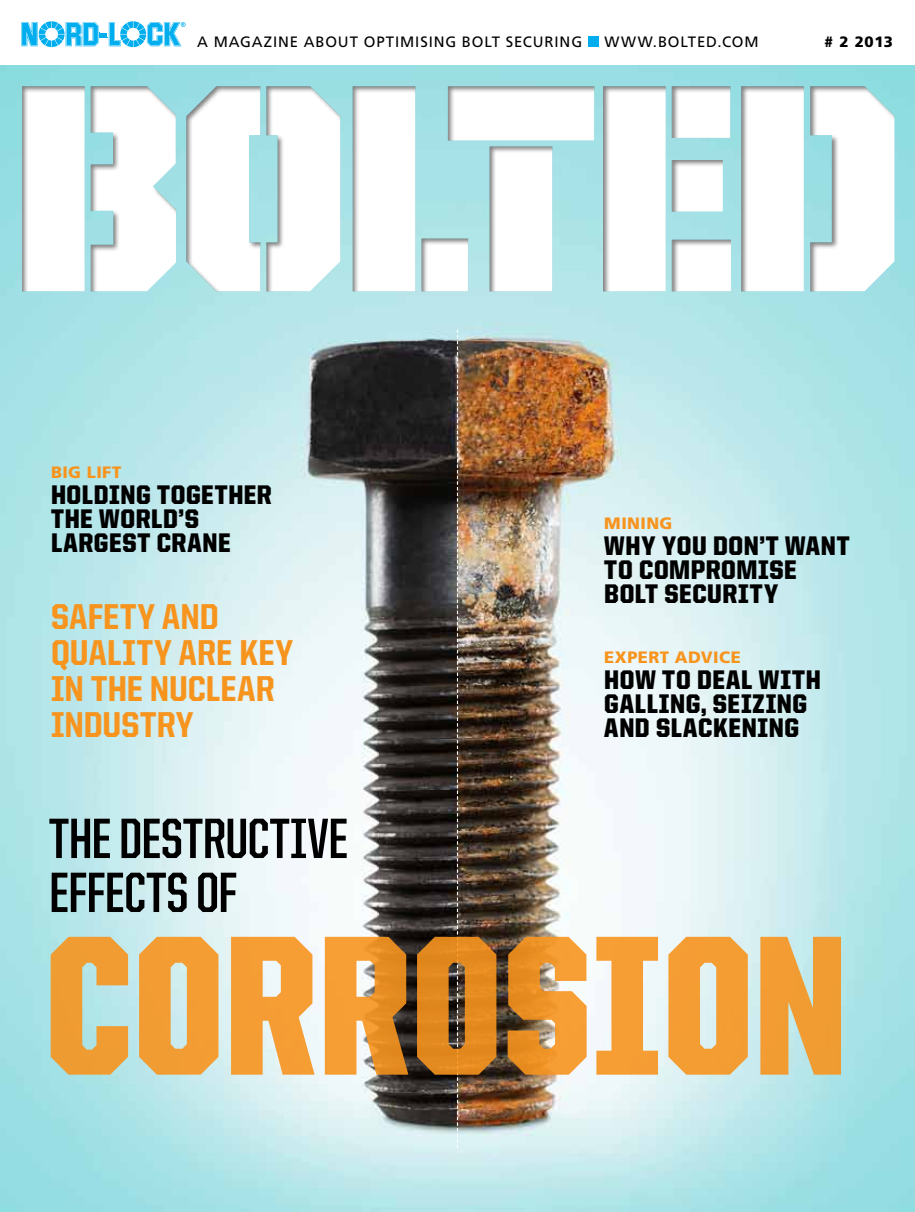
<style>
.page{position:relative;width:915px;height:1212px;background:#fff}
.page>*{position:absolute;margin:0;border:0;box-sizing:border-box;transform-origin:0 0}
.t1{font:297.45px "United Sans Semi Cond Stencil";letter-spacing:-.025em;color:#fff}
.t2{font:900 199.8px "United Sans Cond";letter-spacing:.005em;color:#f7941e}
.t3{font:700 57px/54px "United Sans Cond";letter-spacing:-.01em;color:#000}
.t4{font:800 36px/36px "United Sans Semi Cond";letter-spacing:.01em;color:#f7941e}
.t5{font:900 27px/24px "United Sans Semi Cond";letter-spacing:.025em;color:#000}
.t6{font:900 16.5px "Frutiger LT Std";letter-spacing:.025em;color:#f7941e}
.t7{font:15px "Frutiger LT Std";letter-spacing:.06em;color:#000}
.t8{font:900 15px "Frutiger LT Std";color:#000}
</style>
<div class="page">
<img style="left:0;top:346px;width:914px;height:866px">
<div style="left:0;top:35px;width:914px;height:311px;background:#000;opacity:.5"></div>
<div style="left:587px;top:36px;width:11px;height:11px;background:#00aeef"></div>
<svg style="left:21px;top:21px;width:164px;height:26px"></svg>
<svg style="left:457px;top:330px;width:1px;height:818px"></svg>
<p class="t7" style="left:197px;top:33px;width:386px">A MAGAZINE ABOUT OPTIMISING BOLT SECURING</p>
<p class="t7" style="left:604px;top:33px;width:64px">WWW.BOLTE</p>
<p class="t7" style="left:706px;top:33px;width:29px">D.COM</p>
<p class="t8" style="left:823px;top:32px;width:70px"># 2 2013</p>
<h1 class="t1" style="left:11px;top:36px;width:894px">BOLTED</h1>
<p class="t6" style="left:51px;top:462px;width:72px">BIG LIFT</p>
<p class="t5" style="left:51px;top:482px;width:222px">HOLDING TOGETHER<br>THE WORLD’S<br>LARGEST CRANE</p>
<h3 class="t4" style="left:51px;top:598px;width:243px">SAFETY AND<br>QUALITY ARE KEY<br>IN THE NUCLEAR<br>INDUSTRY</h3>
<p class="t6" style="left:604px;top:514px;width:70px">MINING</p>
<p class="t5" style="left:604px;top:534px;width:247px">WHY YOU DON’T WANT<br>TO COMPROMISE<br>BOLT SECURITY</p>
<p class="t6" style="left:604px;top:647px;width:136px">EXPERT ADVICE</p>
<p class="t5" style="left:604px;top:667px;width:218px">HOW TO DEAL WITH<br>GALLING, SEIZING<br>AND SLACKENING</p>
<h3 class="t3" style="left:49px;top:811px;width:300px">THE DESTRUCTIVE<br>EFFECTS OF</h3>
<h2 class="t2" style="left:45px;top:900px;width:804px">CORROSION</h2>
</div>
